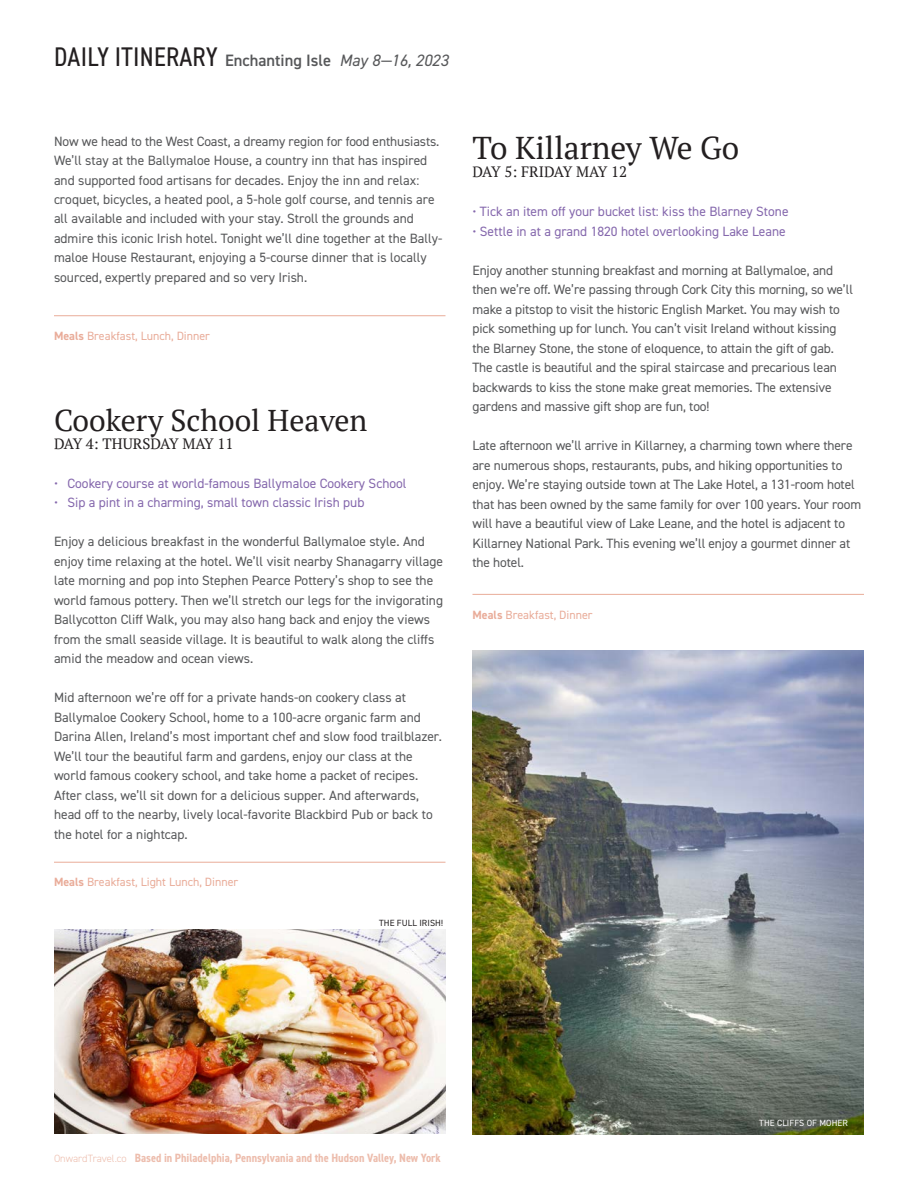
<style>
.page{position:relative;width:918px;height:1188px;background:#fff}
.page>*{position:absolute;margin:0;border:0;box-sizing:border-box;transform-origin:0 0}
.t1{font:31.5px "PT Serif";color:#231f20}
.t2{font:30px "PT Serif";color:#231f20}
.t3{font:condensed 27px "DIN2014";letter-spacing:.01em;color:#231f20}
.t4{font:15px "PT Serif";color:#231f20}
.t5{font:15px "PT Serif";letter-spacing:-.025em;color:#231f20}
.t6{font:13.5px/19.5px "DIN2014";color:#57585a}
.t7{font:13.5px "DIN2014";color:#8568ad}
.t8{font:12px "DIN2014";color:#e9ac99}
.t9{font:700 condensed 12px "DIN2014";color:#edbdad}
.t10{font:9px "DIN2014";letter-spacing:.01em;color:#fff}
.t11{font:9px "DIN2014";letter-spacing:.01em;color:#231f20}
.s1{font-weight:600;font-stretch:normal;font-size:16.5px;color:#57585a}
.s2{font-style:italic;font-stretch:normal;font-size:16.5px;color:#57585a}
.s3{font-weight:700}
.s4{font-weight:300;font-stretch:normal;font-size:10.5px}
</style>
<div class="page">
<hr style="left:472px;top:594px;width:392px;height:1px;background:#e9ac99">
<hr style="left:54px;top:862px;width:392px;height:1px;background:#e9ac99">
<img style="left:472px;top:650px;width:392px;height:485px">
<hr style="left:54px;top:315px;width:392px;height:1px;background:#e9ac99">
<img style="left:55px;top:930px;width:391px;height:203px">
<p class="t3" style="left:54px;top:39px;width:396px">DAILY ITINERARY <span class="s1">Enchanting Isle</span> <span class="s2">May 8—16, 2023</span></p>
<p class="t6" style="left:54px;top:131px;width:387px">Now we head to the West Coast, a dreamy region for food enthusiasts.<br>We’ll stay at the Ballymaloe House, a country inn that has inspired and supported food artisans for decades. Enjoy the inn and relax: croquet, bicycles, a heated pool, a 5-hole golf course, and tennis are all available and included with your stay. Stroll the grounds and</p>
<p class="t6" style="left:54px;top:228px;width:390px">admire this iconic Irish hotel. Tonight we’ll dine together at the Bally&shy;maloe House Restaurant, enjoying a 5-course dinner that is locally sourced, expertly prepared and so very Irish.</p>
<p class="t8" style="left:54px;top:328px;width:158px"><span class="s3">Meals</span> Breakfast, Lunch, Dinner</p>
<p class="t2" style="left:54px;top:401px;width:315px">Cookery School Heaven</p>
<p class="t4" style="left:54px;top:434px;width:181px">DAY 4: THURSDAY MAY 11</p>
<p class="t7" style="left:54px;top:475px;width:354px">• Cookery course at world-famous Ballymaloe Cookery School</p>
<p class="t7" style="left:54px;top:494px;width:312px">• Sip a pint in a charming, small town classic Irish pub</p>
<p class="t6" style="left:54px;top:532px;width:391px">Enjoy a delicious breakfast in the wonderful Ballymaloe style. And enjoy time relaxing at the hotel. We’ll visit nearby Shanagarry village late morning and pop into Stephen Pearce Pottery’s shop to see the world famous pottery. Then we’ll stretch our legs for the invigorating Ballycotton Cliff Walk, you may also hang back and enjoy the views from the small seaside village. It is beautiful to walk along the cliffs amid the meadow and ocean views.</p>
<p class="t6" style="left:54px;top:688px;width:389px">Mid afternoon we’re off for a private hands-on cookery class at Ballymaloe Cookery School, home to a 100-acre organic farm and Darina Allen, Ireland’s most important chef and slow food trailblazer.<br>We’ll tour the beautiful farm and gardens, enjoy our class at the world famous cookery school, and take home a packet of recipes.<br>After class, we’ll sit down for a delicious supper. And afterwards, head off to the nearby, lively local-favorite Blackbird Pub or back to the hotel for a nightcap.</p>
<p class="t8" style="left:54px;top:875px;width:186px"><span class="s3">Meals</span> Breakfast, Light Lunch, Dinner</p>
<p class="t11" style="left:379px;top:917px;width:65px">THE FULL IRISH!</p>
<p class="t1" style="left:472px;top:128px;width:268px">To Killarney We Go</p>
<p class="t5" style="left:472px;top:162px;width:156px">DAY 5: FRIDAY MAY 12</p>
<p class="t7" style="left:472px;top:203px;width:318px">• Tick an item off your bucket list: kiss the Blarney Stone</p>
<p class="t7" style="left:472px;top:223px;width:315px">• Settle in at a grand 1820 hotel overlooking Lake Leane</p>
<p class="t6" style="left:472px;top:260px;width:382px">Enjoy another stunning breakfast and morning at Ballymaloe, and then we’re off. We’re passing through Cork City this morning, so we’ll make a pitstop to visit the historic English Market. You may wish to pick something up for lunch. You can’t visit Ireland without kissing the Blarney Stone, the stone of eloquence, to attain the gift of gab.<br>The castle is beautiful and the spiral staircase and precarious lean backwards to kiss the stone make great memories. The extensive gardens and massive gift shop are fun, too!</p>
<p class="t6" style="left:472px;top:436px;width:390px">Late afternoon we’ll arrive in Killarney, a charming town where there are numerous shops, restaurants, pubs, and hiking opportunities to enjoy. We’re staying outside town at The Lake Hotel, a 131-room hotel that has been owned by the same family for over 100 years. Your room will have a beautiful view of Lake Leane, and the hotel is adjacent to Killarney National Park. This evening we’ll enjoy a gourmet dinner at the hotel.</p>
<p class="t8" style="left:472px;top:607px;width:122px"><span class="s3">Meals</span> Breakfast, Dinner</p>
<p class="t9" style="left:54px;top:1150px;width:388px"><span class="s4">OnwardTravel.co</span> Based in Philadelphia, Pennsylvania and the Hudson Valley, New York</p>
<p class="t10" style="left:759px;top:1118px;width:90px">THE CLIFFS OF MOHER</p>
</div>
